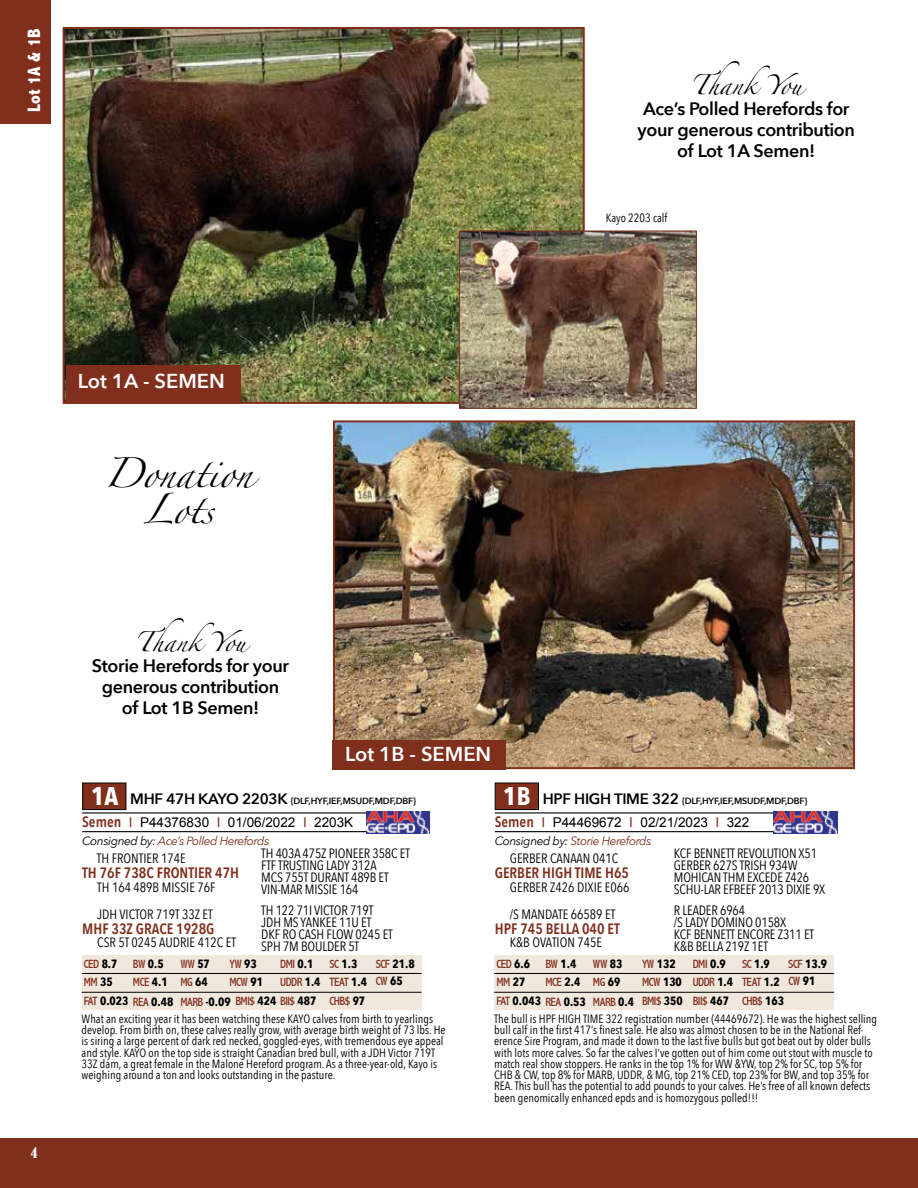
<style>
.page{position:relative;width:918px;height:1188px;background:#fff}
.page>*{position:absolute;margin:0;border:0;box-sizing:border-box;transform-origin:0 0}
.t1{font:27px/36px "Zapfino";letter-spacing:-.02em;color:#000;text-align:center}
.t2{font:700 25.5px "Avenir Next Condensed";color:#fff}
.t3{font:600 20.1px "Avenir Next";color:#fff}
.t4{font:600 18px/21px "Avenir Next";letter-spacing:-.02em;color:#000;text-align:center}
.t5{font:18px "Zapfino";color:#000}
.t6{font:800 condensed 18px "Abadi";color:#fff}
.t7{font:600 15px "Avenir Next Condensed";color:#7f2f1c}
.t8{font:13.5px/12px "Avenir Next Condensed";letter-spacing:-.01em;color:#000}
.t9{font:13.5px "Arial";color:#000}
.t10{font:condensed 13.5px "Bernard";color:#fff}
.t11{font:12px/11.2px "Avenir Next Condensed";color:#000}
.t12{font:condensed 12px/19.4px "Abadi";letter-spacing:-.04em;color:#7f2f1d;text-align:right}
.t13{font:italic 12px "Avenir Next";letter-spacing:-.04em;color:#7f2f1c}
.t14{font:700 12px "Avenir Next Condensed";color:#000}
.t15{font:600 9px "Avenir Next";letter-spacing:-.02em;color:#000}
.s1{font-size:15px}
.s2{font-family:"Avenir Next Condensed";font-weight:600;font-size:15px;color:#7f2f1c}
.s3{color:#7f2f1d}
.s4{color:#000}
.s5{font-family:"Avenir Next Condensed";font-weight:700;font-stretch:normal;color:#000}
.s6{font-family:"Abadi";font-weight:400;font-stretch:condensed;color:#7f2f1d}
</style>
<div class="page">
<div style="left:0;top:0;width:51px;height:123px;background:#7f2f1c"></div>
<div style="left:0;top:1139px;width:918px;height:49px;background:#7f2f1c"></div>
<img style="left:66px;top:30px;width:516px;height:371px">
<div style="left:63px;top:27px;width:522px;height:377px;border:2px solid #7f2f1b"></div>
<div style="left:66px;top:366px;width:174px;height:38px;background:#7f2f1c"></div>
<div style="left:82px;top:783px;width:44px;height:27px;background:#7f2f1c;border:1px solid #000"></div>
<hr style="left:82px;top:812px;width:339px;height:2px;background:#000">
<hr style="left:82px;top:831px;width:339px;height:1px;background:#000">
<div style="left:82px;top:955px;width:339px;height:55px;background:#f1e8dd"></div>
<hr style="left:82px;top:973px;width:340px;height:1px;background:#000">
<hr style="left:82px;top:992px;width:340px;height:1px;background:#000">
<div style="left:495px;top:783px;width:44px;height:27px;background:#7f2f1c;border:1px solid #000"></div>
<hr style="left:495px;top:812px;width:339px;height:2px;background:#000">
<hr style="left:495px;top:831px;width:339px;height:1px;background:#000">
<div style="left:494px;top:955px;width:340px;height:55px;background:#f1e8dd"></div>
<hr style="left:494px;top:973px;width:340px;height:1px;background:#000">
<hr style="left:494px;top:992px;width:340px;height:1px;background:#000">
<img style="left:336px;top:423px;width:516px;height:343px">
<div style="left:333px;top:420px;width:522px;height:349px;border:2px solid #7f2f1b"></div>
<div style="left:333px;top:740px;width:173px;height:30px;background:#7f2f1c"></div>
<img style="left:461px;top:233px;width:234px;height:174px">
<div style="left:459px;top:231px;width:238px;height:178px;border:1px solid #7f2f1b"></div>
<img style="left:366px;top:811px;width:64px;height:22px">
<img style="left:773px;top:811px;width:64px;height:22px">
<h3 class="t6" style="left:24px;top:112px;width:84px;rotate:-90deg">Lot 1A &amp; 1B</h3>
<h3 class="t5" style="left:690px;top:78px;width:113px">Tha n kYo u</h3>
<h3 class="t4" style="left:638px;top:98px;width:219px">Ace’s Polled Herefords for your generous contribution of Lot 1A Semen!</h3>
<p class="t11" style="left:606px;top:212px;width:63px">Kayo 2203 calf</p>
<p class="t10" style="left:31px;top:1145px;width:8px">4</p>
<h3 class="t3" style="left:78px;top:364px;width:149px">Lot 1A - SEMEN</h3>
<h1 class="t1" style="left:104px;top:460px;width:150px">Donation<br>Lots</h1>
<h3 class="t5" style="left:135px;top:635px;width:113px">Tha n kYo u</h3>
<h3 class="t4" style="left:92px;top:655px;width:199px">Storie Herefords for your generous contribution of Lot 1B Semen!</h3>
<h3 class="t3" style="left:345px;top:737px;width:148px">Lot 1B - SEMEN</h3>
<h2 class="t2" style="left:91px;top:781px;width:29px">1A</h2>
<p class="t15" style="left:130px;top:793px;width:287px"><span class="s1">MHF 47H KAYO 2203K</span> {DLF,HYF,IEF,MSUDF,MDF,DBF}</p>
<h2 class="t2" style="left:503px;top:781px;width:29px">1B</h2>
<p class="t15" style="left:543px;top:793px;width:266px"><span class="s1">HPF HIGH TIME 322</span> {DLF,HYF,IEF,MSUDF,MDF,DBF}</p>
<p class="t9" style="left:82px;top:814px;width:273px"><span class="s2">Semen</span> <span class="s3">I</span> P44376830 <span class="s3">I</span> 01/06/2022 <span class="s3">I</span> 2203K</p>
<p class="t8" style="left:97px;top:852px;width:90px">TH FRONTIER 174E</p>
<p class="t7" style="left:82px;top:860px;width:158px">TH 76F 738C FRONTIER 47H</p>
<p class="t8" style="left:97px;top:880px;width:120px">TH 164 489B MISSIE 76F</p>
<p class="t13" style="left:82px;top:830px;width:189px"><span class="s4">Consigned by:</span> Ace’s Polled Herefords</p>
<p class="t8" style="left:261px;top:846px;width:150px">TH 403A 475Z PIONEER 358C ET<br>FTF TRUSTING LADY 312A<br>MCS 755T DURANT 489B ET<br>VIN-MAR MISSIE 164</p>
<p class="t8" style="left:261px;top:903px;width:133px">TH 122 71I VICTOR 719T<br>JDH MS YANKEE 11U ET<br>DKF RO CASH FLOW 0245 ET<br>SPH 7M BOULDER 5T</p>
<p class="t8" style="left:97px;top:907px;width:117px">JDH VICTOR 719T 33Z ET</p>
<p class="t7" style="left:82px;top:916px;width:134px">MHF 33Z GRACE 1928G</p>
<p class="t8" style="left:97px;top:936px;width:140px">CSR 5T 0245 AUDRIE 412C ET</p>
<p class="t9" style="left:495px;top:814px;width:256px"><span class="s2">Semen</span> <span class="s3">I</span> P44469672 <span class="s3">I</span> 02/21/2023 <span class="s3">I</span> 322</p>
<p class="t8" style="left:510px;top:852px;width:110px">GERBER CANAAN 041C</p>
<p class="t7" style="left:495px;top:860px;width:136px">GERBER HIGH TIME H65</p>
<p class="t8" style="left:510px;top:880px;width:121px">GERBER Z426 DIXIE E066</p>
<p class="t13" style="left:495px;top:830px;width:158px"><span class="s4">Consigned by:</span> Storie Herefords</p>
<p class="t8" style="left:674px;top:846px;width:153px">KCF BENNETT REVOLUTION X51<br>GERBER 627S TRISH 934W<br>MOHICAN THM EXCEDE Z426<br>SCHU-LAR EFBEEF 2013 DIXIE 9X</p>
<p class="t8" style="left:674px;top:903px;width:142px">R LEADER 6964<br>/S LADY DOMINO 0158X<br>KCF BENNETT ENCORE Z311 ET<br>K&amp;B BELLA 219Z 1ET</p>
<p class="t8" style="left:510px;top:907px;width:107px">/S MANDATE 66589 ET</p>
<p class="t7" style="left:495px;top:916px;width:126px">HPF 745 BELLA 040 ET</p>
<p class="t8" style="left:510px;top:936px;width:94px">K&amp;B OVATION 745E</p>
<p class="t12" style="left:84px;top:954px;width:35px">CED <span class="s5">8.7</span></p>
<p class="t14" style="left:133px;top:956px;width:32px"><span class="s6">BW</span> 0.5</p>
<p class="t12" style="left:180px;top:954px;width:31px">WW <span class="s5">57</span></p>
<p class="t12" style="left:229px;top:954px;width:29px">YW <span class="s5">93</span></p>
<p class="t12" style="left:280px;top:954px;width:35px">DMI <span class="s5">0.1</span></p>
<p class="t14" style="left:329px;top:956px;width:29px"><span class="s6">SC</span> 1.3</p>
<p class="t12" style="left:84px;top:972px;width:31px">MM <span class="s5">35</span></p>
<p class="t12" style="left:133px;top:972px;width:76px">MCE <span class="s5">4.1</span> MG <span class="s5">64</span></p>
<p class="t12" style="left:229px;top:972px;width:35px">MCW <span class="s5">91</span></p>
<p class="t12" style="left:84px;top:972px;width:285px">UDDR <span class="s5">1.4</span> TEAT <span class="s5">1.4<br></span>FAT <span class="s5">0.023</span> REA <span class="s5">0.48</span> MARB <span class="s5">-0.09</span> BMI$ <span class="s5">424</span> BII$ <span class="s5">487</span> CHB$ <span class="s5">97</span></p>
<p class="t14" style="left:376px;top:956px;width:40px"><span class="s6">SCF</span> 21.8</p>
<p class="t12" style="left:376px;top:972px;width:28px">CW <span class="s5">65</span></p>
<p class="t12" style="left:496px;top:954px;width:35px">CED <span class="s5">6.6</span></p>
<p class="t14" style="left:545px;top:956px;width:32px"><span class="s6">BW</span> 1.4</p>
<p class="t12" style="left:593px;top:954px;width:31px">WW <span class="s5">83</span></p>
<p class="t14" style="left:642px;top:956px;width:35px"><span class="s6">YW</span> 132</p>
<p class="t12" style="left:693px;top:954px;width:35px">DMI <span class="s5">0.9</span></p>
<p class="t14" style="left:742px;top:956px;width:29px"><span class="s6">SC</span> 1.9</p>
<p class="t12" style="left:496px;top:972px;width:31px">MM <span class="s5">27</span></p>
<p class="t12" style="left:545px;top:972px;width:76px">MCE <span class="s5">2.4</span> MG <span class="s5">69</span></p>
<p class="t14" style="left:788px;top:956px;width:40px"><span class="s6">SCF</span> 13.9</p>
<p class="t12" style="left:788px;top:972px;width:28px">CW <span class="s5">91</span></p>
<p class="t12" style="left:496px;top:972px;width:289px;text-align:left;text-indent:146px">MCW <span class="s5">130</span> UDDR <span class="s5">1.4</span> TEAT <span class="s5">1.2<br></span>FAT <span class="s5">0.043</span> REA <span class="s5">0.53</span> MARB <span class="s5">0.4</span> BMI$ <span class="s5">350</span> BII$ <span class="s5">467</span> CHB$ <span class="s5">163</span></p>
<p class="t11" style="left:82px;top:1012px;width:366px">What an exciting year it has been watching these KAYO calves from birth to yearlings develop. From birth on, these calves really grow, with average birth weight of 73 lbs. He is siring a large percent of dark red necked, goggled-eyes, with tremendous eye appeal and style. KAYO on the top side is straight Canadian bred bull, with a JDH Victor 719T 33Z dam, a great female in the Malone Hereford program. As a three-year-old, Kayo is weighing around a ton and looks outstanding in the pasture.</p>
<p class="t11" style="left:494px;top:1012px;width:384px">The bull is HPF HIGH TIME 322 registration number (44469672). He was the highest selling bull calf in the first 417’s finest sale. He also was almost chosen to be in the National Ref&shy;erence Sire Program, and made it down to the last five bulls but got beat out by older bulls with lots more calves. So far the calves I’ve gotten out of him come out stout with muscle to match real show stoppers. He ranks in the top 1% for WW &amp;YW, top 2% for SC, top 5% for CHB &amp; CW, top 8% for MARB, UDDR, &amp; MG, top 21% CED, top 23% for BW, and top 35% for REA. This bull has the potential to add pounds to your calves. He’s free of all known defects been genomically enhanced epds and is homozygous polled!!!</p>
</div>
